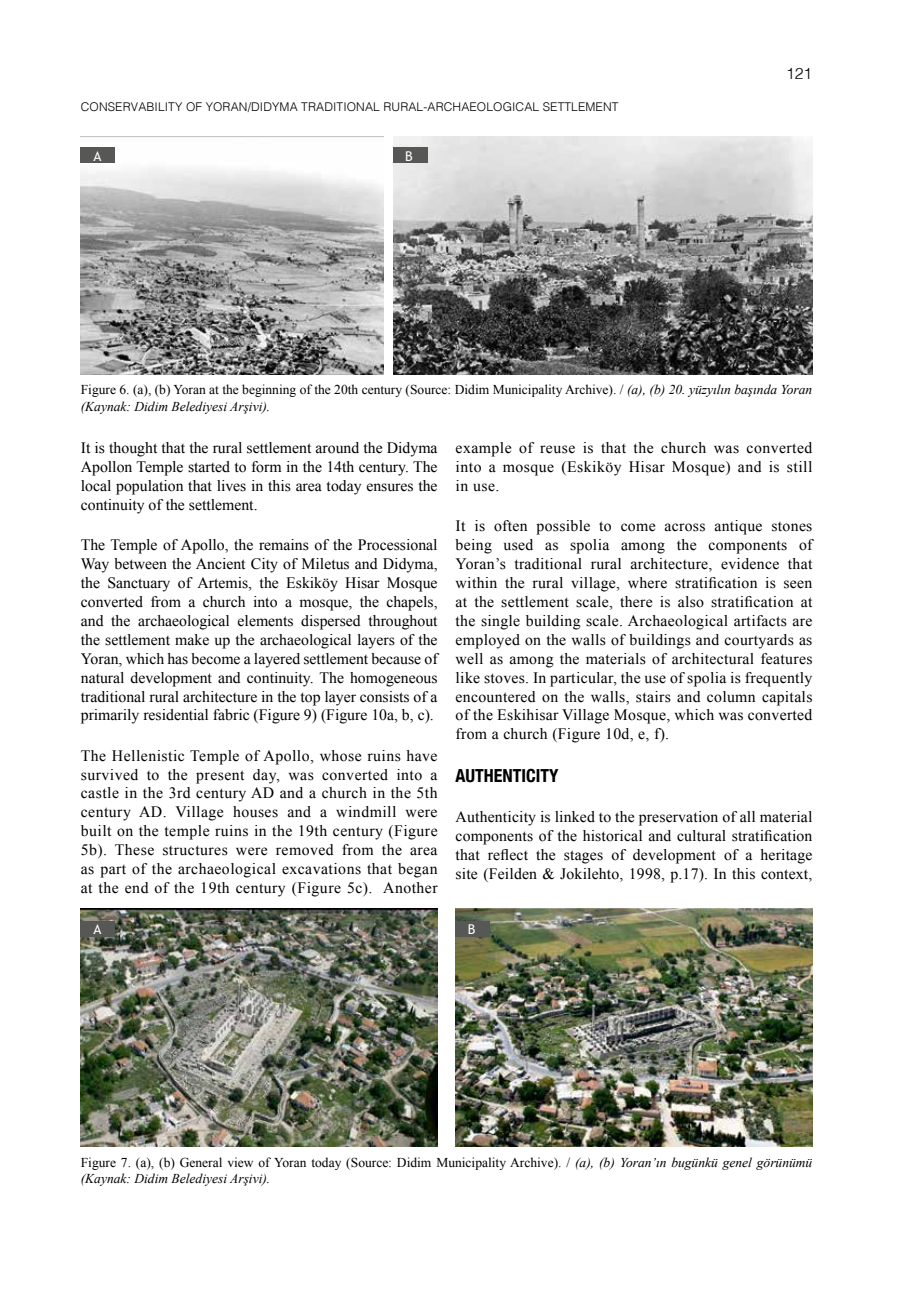
<style>
.page{position:relative;width:906px;height:1289px;background:#fff}
.page>*{position:absolute;margin:0;border:0;box-sizing:border-box;transform-origin:0 0}
.t1{font:700 condensed 18px "Helvetica Neue";color:#000}
.t2{font:15.75px/18.9px "Times New Roman";letter-spacing:.01em;color:#000;text-align:justify}
.t3{font:300 15.75px "Helvetica";color:#000}
.t4{font:13.5px/16.2px "Times New Roman";color:#000}
.t5{font:13.5px "Trebuchet MS";color:#fff}
.t6{font:300 12px "Helvetica";letter-spacing:.01em;color:#000}
.s1{font-style:italic}
</style>
<div class="page">
<img style="left:81px;top:136px;width:303px;height:238px">
<img style="left:393px;top:136px;width:419px;height:238px">
<div style="left:81px;top:148px;width:34px;height:15px;background:#575756"></div>
<div style="left:393px;top:148px;width:34px;height:15px;background:#575756"></div>
<img style="left:81px;top:908px;width:356px;height:238px">
<img style="left:455px;top:908px;width:357px;height:238px">
<div style="left:81px;top:920px;width:34px;height:16px;background:#575756"></div>
<div style="left:455px;top:920px;width:35px;height:16px;background:#575756"></div>
<p class="t6" style="left:81px;top:96px;width:539px">CONSERVABILITY OF YORAN/DIDYMA TRADITIONAL RURAL-ARCHAEOLOGICAL SETTLEMENT</p>
<p class="t5" style="left:93px;top:148px;width:9px">A</p>
<p class="t5" style="left:405px;top:148px;width:9px">B</p>
<p class="t3" style="left:786px;top:60px;width:28px">121</p>
<p class="t4" style="left:81px;top:381px;width:733px">Figure 6. (a), (b) Yoran at the beginning of the 20th century (Source: Didim Municipality Archive). / <span class="s1">(a), (b) 20. yüzyılın başında Yoran (Kaynak: Didim Belediyesi Arşivi).</span></p>
<p class="t2" style="left:81px;top:438px;width:358px">It is thought that the rural settlement around the Didyma Apollon Temple started to form in the 14th century. The local population that lives in this area today ensures the continuity of the settlement.</p>
<p class="t2" style="left:81px;top:535px;width:358px">The Temple of Apollo, the remains of the Processional Way between the Ancient City of Miletus and Didyma, the Sanctuary of Artemis, the Eskiköy Hisar Mosque converted from a church into a mosque, the chapels, and the archaeological elements dispersed throughout the settlement make up the archaeological layers of the Yoran, which has become a layered settlement because of natural development and continuity. The homogeneous traditional rural architecture in the top layer consists of a primarily residential fabric (Figure 9) (Figure 10a, b, c).</p>
<p class="t2" style="left:81px;top:745px;width:358px">The Hellenistic Temple of Apollo, whose ruins have survived to the present day, was converted into a castle in the 3rd century AD and a church in the 5th century AD. Village houses and a windmill were built on the temple ruins in the 19th century (Figure 5b). These structures were removed from the area as part of the archaeological excavations that began at the end of the 19th century (Figure 5c). Another</p>
<p class="t2" style="left:455px;top:438px;width:358px">example of reuse is that the church was converted into a mosque (Eskiköy Hisar Mosque) and is still in use.</p>
<p class="t2" style="left:455px;top:516px;width:358px">It is often possible to come across antique stones being used as spolia among the components of Yoran’s traditional rural architecture, evidence that within the rural village, where stratification is seen at the settlement scale, there is also stratification at the single building scale. Archaeological artifacts are employed on the walls of buildings and courtyards as well as among the materials of architectural features like stoves. In particular, the use of spolia is frequently encountered on the walls, stairs and column capitals of the Eskihisar Village Mosque, which was converted from a church (Figure 10d, e, f).</p>
<p class="t1" style="left:455px;top:760px;width:104px">AUTHENTICITY</p>
<p class="t2" style="left:455px;top:807px;width:358px">Authenticity is linked to the preservation of all material components of the historical and cultural stratification that reflect the stages of development of a heritage site (Feilden &amp; Jokilehto, 1998, p.17). In this context,</p>
<p class="t5" style="left:93px;top:921px;width:9px">A</p>
<p class="t5" style="left:468px;top:921px;width:9px">B</p>
<p class="t4" style="left:81px;top:1153px;width:733px">Figure 7. (a), (b) General view of Yoran today (Source: Didim Municipality Archive). / <span class="s1">(a), (b) Yoran’ın bugünkü genel görünümü (Kaynak: Didim Belediyesi Arşivi).</span></p>
</div>
